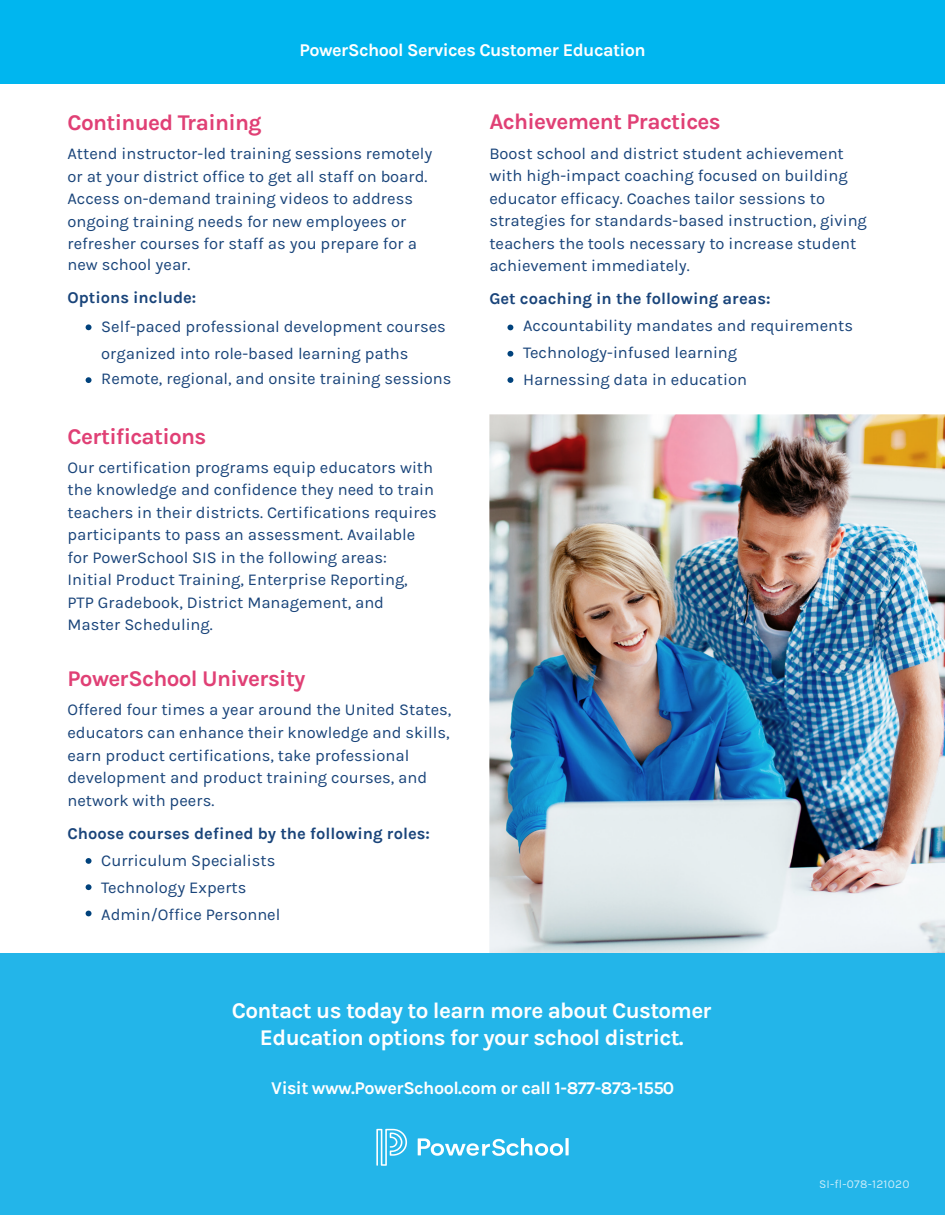
<style>
.page{position:relative;width:945px;height:1215px;background:#fff}
.page>*{position:absolute;margin:0;border:0;box-sizing:border-box;transform-origin:0 0}
.t1{font:700 22.5px/27px "Karla";letter-spacing:-.03em;color:#fff;text-align:center}
.t2{font:700 22.5px "Karla";letter-spacing:-.03em;color:#e04075}
.t3{font:700 18px "Karla";letter-spacing:-.03em;color:#fff}
.t4{font:16.5px/22.5px "Karla";color:#19447a}
.t5{font:700 16.5px "Karla";color:#19447a}
.t6{font:12px "Karla";letter-spacing:.02em;color:#fff}
</style>
<div class="page">
<img style="left:489px;top:414px;width:456px;height:540px">
<div style="left:0;top:954px;width:945px;height:261px;background:#23b5e9"></div>
<svg style="left:376px;top:1129px;width:31px;height:37px"></svg>
<hr style="left:566px;top:1138px;width:3px;height:17px;background:#fff">
<svg style="left:418px;top:1138px;width:145px;height:18px"></svg>
<div style="left:0;top:0;width:945px;height:83px;background:#00b6ef"></div>
<svg style="left:86px;top:324px;width:6px;height:6px"></svg>
<svg style="left:86px;top:377px;width:6px;height:6px"></svg>
<svg style="left:86px;top:858px;width:6px;height:6px"></svg>
<svg style="left:86px;top:884px;width:6px;height:6px"></svg>
<svg style="left:86px;top:911px;width:6px;height:5px"></svg>
<svg style="left:507px;top:325px;width:6px;height:5px"></svg>
<svg style="left:507px;top:351px;width:6px;height:6px"></svg>
<svg style="left:507px;top:377px;width:6px;height:6px"></svg>
<p class="t3" style="left:300px;top:40px;width:348px">PowerSchool Services Customer Education</p>
<h1 class="t2" style="left:68px;top:110px;width:196px">Continued Training</h1>
<p class="t4" style="left:67px;top:143px;width:367px">Attend instructor-led training sessions remotely or at your district office to get all staff on board.<br>Access on-demand training videos to address ongoing training needs for new employees or refresher courses for staff as you prepare for a</p>
<p class="t4" style="left:67px;top:254px;width:125px">new school year.</p>
<p class="t5" style="left:67px;top:288px;width:130px">Options include:</p>
<p class="t4" style="left:101px;top:313px;width:346px;line-height:27px">Self-paced professional development courses organized into role-based learning paths</p>
<p class="t4" style="left:101px;top:368px;width:352px">Remote, regional, and onsite training sessions</p>
<h1 class="t2" style="left:68px;top:423px;width:140px">Certifications</h1>
<p class="t4" style="left:68px;top:456px;width:371px">Our certification programs equip educators with the knowledge and confidence they need to train teachers in their districts. Certifications requires participants to pass an assessment. Available for PowerSchool SIS in the following areas:<br>Initial Product Training, Enterprise Reporting, PTP Gradebook, District Management, and Master Scheduling.</p>
<h1 class="t2" style="left:68px;top:666px;width:240px">PowerSchool University</h1>
<p class="t4" style="left:68px;top:699px;width:385px">Offered four times a year around the United States, educators can enhance their knowledge and skills, earn product certifications, take professional development and product training courses, and network with peers.</p>
<p class="t5" style="left:68px;top:823px;width:364px">Choose courses defined by the following roles:</p>
<p class="t4" style="left:101px;top:847px;width:181px;line-height:27px">Curriculum Specialists<br>Technology Experts<br>Admin/Office Personnel</p>
<h1 class="t2" style="left:489px;top:109px;width:233px">Achievement Practices</h1>
<p class="t4" style="left:489px;top:142px;width:379px">Boost school and district student achievement with high-impact coaching focused on building educator efficacy. Coaches tailor sessions to strategies for standards-based instruction, giving teachers the tools necessary to increase student achievement immediately.</p>
<p class="t5" style="left:489px;top:289px;width:283px">Get coaching in the following areas:</p>
<p class="t4" style="left:523px;top:313px;width:331px;line-height:27px">Accountability mandates and requirements<br>Technology-infused learning<br>Harnessing data in education</p>
<h1 class="t1" style="left:232px;top:997px;width:482px">Contact us today to learn more about Customer<br>Education options for your school district.</h1>
<p class="t3" style="left:271px;top:1077px;width:405px">Visit www.PowerSchool.com or call 1-877-873-1550</p>
<p class="t6" style="left:819px;top:1177px;width:92px">SI-fl-078-121020</p>
</div>
